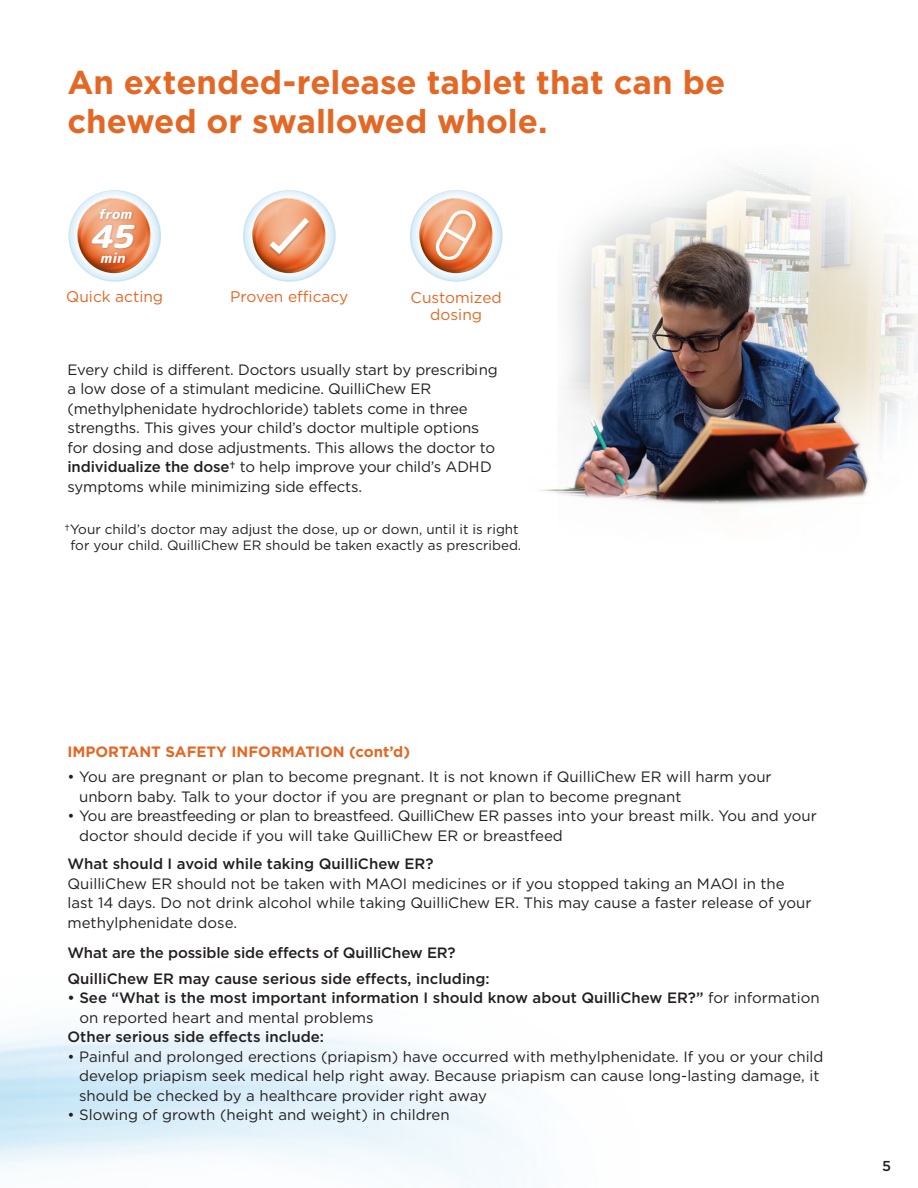
<style>
.page{position:relative;width:918px;height:1188px;background:#fff}
.page>*{position:absolute;margin:0;border:0;box-sizing:border-box;transform-origin:0 0}
.t1{font:700 33px/39.6px "Gotham";color:#e46825}
.t2{font:italic 800 31.8px "Rounded Mplus 1 c";color:#fff;scale:1.11 1}
.t3{font:15.45px/16.6px "Gotham";color:#e46825;text-align:center}
.t4{font:15px/19.5px "Gotham";color:#231f20}
.t5{font:500 15px/26px "Gotham";color:#231f20}
.t6{font:700 15px "Gotham";color:#e46825}
.t7{font:500 14.4px "Gotham";color:#231f20}
.t8{font:italic 800 13.95px "Rounded Mplus 1 c";color:#fff}
.t9{font:13.5px/16.5px "Gotham";color:#231f20;text-align:center}
.s1{font-weight:500}
.s2{font-weight:400}
</style>
<div class="page">
<img style="left:539px;top:167px;width:379px;height:341px">
<img style="left:410px;top:190px;width:93px;height:92px">
<svg style="left:419px;top:199px;width:72px;height:72px"></svg>
<svg style="left:434px;top:208px;width:44px;height:54px"></svg>
<img style="left:68px;top:190px;width:93px;height:92px">
<svg style="left:78px;top:199px;width:72px;height:72px"></svg>
<div style="left:90px;top:208px;width:47px;height:57px;background:#231f20;opacity:.3"></div>
<img style="left:243px;top:190px;width:93px;height:92px">
<svg style="left:252px;top:199px;width:72px;height:72px"></svg>
<svg style="left:264px;top:212px;width:51px;height:46px"></svg>
<h1 class="t1" style="left:68px;top:62px;width:659px">An extended-release tablet that can be chewed or swallowed whole.</h1>
<p class="t8" style="left:98px;top:204px;width:40px">from</p>
<h2 class="t2" style="left:90px;top:214px;width:49px">45</h2>
<p class="t8" style="left:100px;top:248px;width:31px">min</p>
<p class="t3" style="left:66px;top:288px;width:98px">Quick acting</p>
<p class="t3" style="left:230px;top:288px;width:120px">Proven efficacy</p>
<p class="t3" style="left:411px;top:289px;width:93px">Customized dosing</p>
<p class="t4" style="left:68px;top:360px;width:432px">Every child is different. Doctors usually start by prescribing a low dose of a stimulant medicine. QuilliChew ER (methylphenidate hydrochloride) tablets come in three strengths. This gives your child’s doctor multiple options for dosing and dose adjustments. This allows the doctor to <span class="s1">individualize the dose†</span> to help improve your child’s ADHD symptoms while minimizing side effects.</p>
<p class="t9" style="left:65px;top:520px;width:458px">†Your child’s doctor may adjust the dose, up or down, until it is right for your child. QuilliChew ER should be taken exactly as prescribed.</p>
<p class="t6" style="left:68px;top:741px;width:344px">IMPORTANT SAFETY INFORMATION (cont’d)</p>
<p class="t4" style="left:79px;top:767px;width:694px;text-indent:-12px">• You are pregnant or plan to become pregnant. It is not known if QuilliChew ER will harm your unborn baby. Talk to your doctor if you are pregnant or plan to become pregnant</p>
<p class="t4" style="left:79px;top:806px;width:739px;text-indent:-12px">• You are breastfeeding or plan to breastfeed. QuilliChew ER passes into your breast milk. You and your doctor should decide if you will take QuilliChew ER or breastfeed</p>
<p class="t5" style="left:68px;top:851px;width:367px">What should I avoid while taking QuilliChew ER?</p>
<p class="t4" style="left:68px;top:873px;width:745px">QuilliChew ER should not be taken with MAOI medicines or if you stopped taking an MAOI in the last 14 days. Do not drink alcohol while taking QuilliChew ER. This may cause a faster release of your methylphenidate dose.</p>
<p class="t5" style="left:68px;top:939px;width:424px">What are the possible side effects of QuilliChew ER?<br>QuilliChew ER may cause serious side effects, including:</p>
<p class="t5" style="left:79px;top:988px;width:742px;line-height:19.5px;text-indent:-12px">• See “What is the most important information I should know about QuilliChew ER?” <span class="s2">for information on reported heart and mental problems</span></p>
<p class="t5" style="left:68px;top:1024px;width:258px">Other serious side effects include:</p>
<p class="t4" style="left:79px;top:1046px;width:746px;text-indent:-12px">• Painful and prolonged erections (priapism) have occurred with methylphenidate. If you or your child develop priapism seek medical help right away. Because priapism can cause long-lasting damage, it should be checked by a healthcare provider right away</p>
<p class="t4" style="left:68px;top:1105px;width:384px">• Slowing of growth (height and weight) in children</p>
<p class="t7" style="left:882px;top:1157px;width:10px">5</p>
</div>
